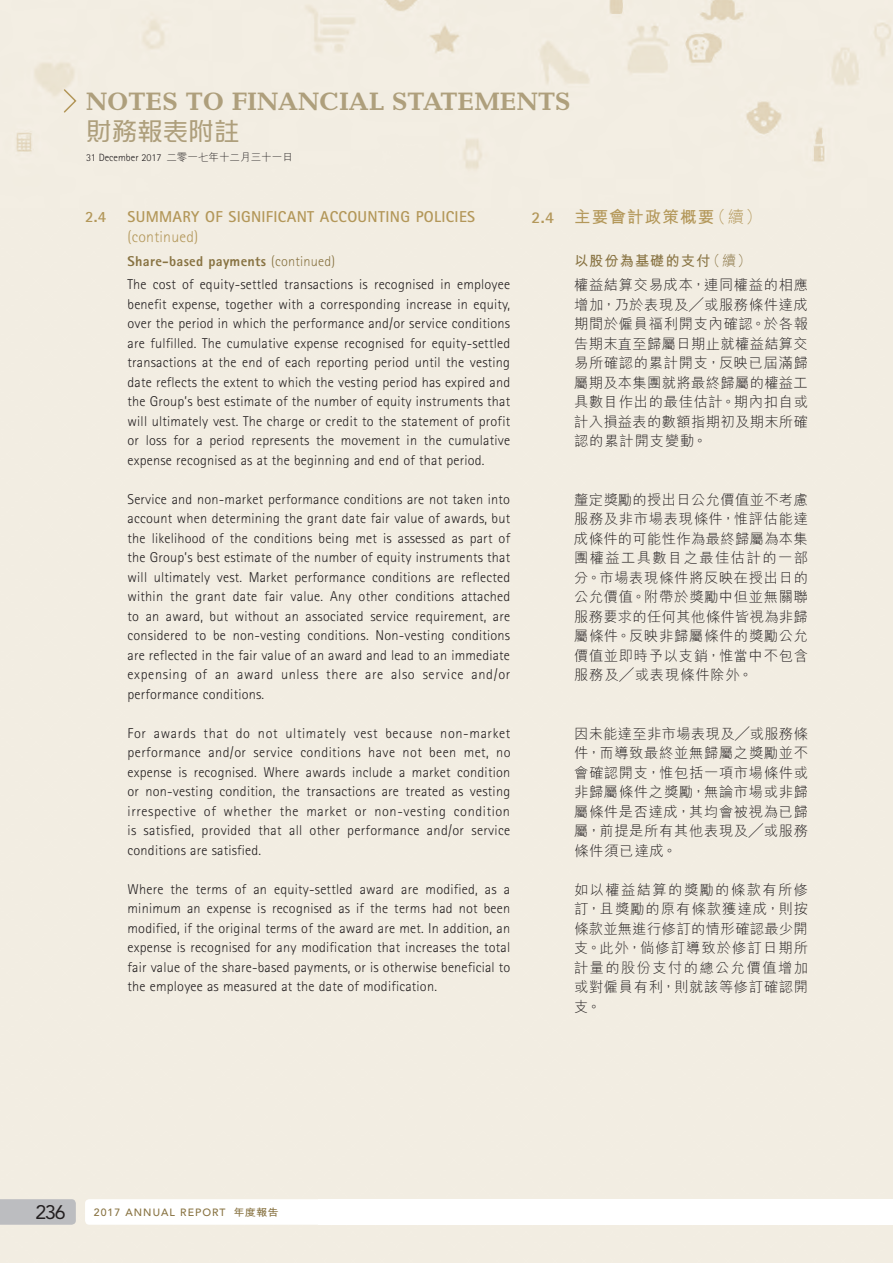
<style>
.page{position:relative;width:893px;height:1263px;background:#fff}
.page>*{position:absolute;margin:0;border:0;box-sizing:border-box;transform-origin:0 0}
.t1{font:700 25.5px "Candida Std";color:#ae9f7c}
.t2{font:500 25.5px "MJ Ngai HK";letter-spacing:.005em;color:#ae9f7c}
.t3{font:19.5px "Avenir LT Std";color:#231f20}
.C_Heading_1{font:700 16.5px "M Hei HK";letter-spacing:.07em;color:#b39759}
.Heading_1{font:700 15.75px/19.5px "Rotis Sans Serif Std";letter-spacing:.02em;color:#b39759}
.Body_Text{font:300 14.25px/19.5px "Rotis Sans Serif Std";letter-spacing:.015em;color:#231f20;text-align:justify}
.C_Body_Text{font:300 14.25px/19.5px "M Hei HK";letter-spacing:.05em;color:#231f20;text-align:justify}
.Heading_2{font:800 14.25px "Rotis Sans Serif Std";letter-spacing:.02em;color:#887342}
.C_Heading_2{font:700 14.25px "M Hei HK";letter-spacing:.07em;color:#887342}
.t4{font:300 10.5px "Rotis Sans Serif Std";letter-spacing:.005em;color:#231f20}
.t5{font:500 10.5px "Avenir LT Std";letter-spacing:.1em;color:#887342}
.s1{font-family:"M Hei HK"}
.s2{font-weight:300}
.s3{font-family:"Rotis Sans Serif Std"}
.s4{font-family:"M Hei HK";font-weight:700;font-size:10.2px}
</style>
<div class="page">
<svg style="left:0;top:1199px;width:76px;height:26px;background:#bdbec0"></svg>
<svg style="left:62px;top:88px;width:16px;height:26px"></svg>
<h1 class="t1" style="left:86px;top:86px;width:486px">NOTES TO FINANCIAL STATEMENTS</h1>
<h1 class="t2" style="left:86px;top:119px;width:155px">財務報表附註</h1>
<p class="t4" style="left:86px;top:152px;width:208px">31 December 2017 <span class="s1">二零一七年十二月三十一日</span></p>
<p class="Heading_1" style="left:85px;top:207px;width:23px">2.4</p>
<p class="Heading_1" style="left:128px;top:207px;width:349px">SUMMARY OF SIGNIFICANT ACCOUNTING POLICIES <span class="s2">(continued)</span></p>
<p class="Heading_2" style="left:128px;top:252px;width:209px">Share-based payments <span class="s2">(continued)</span></p>
<p class="Body_Text" style="left:128px;top:275px;width:384px">The cost of equity-settled transactions is recognised in employee benefit expense, together with a corresponding increase in equity, over the period in which the performance and/or service conditions are fulfilled. The cumulative expense recognised for equity-settled transactions at the end of each reporting period until the vesting date reflects the extent to which the vesting period has expired and the Group’s best estimate of the number of equity instruments that will ultimately vest. The charge or credit to the statement of profit or loss for a period represents the movement in the cumulative expense recognised as at the beginning and end of that period.</p>
<p class="Body_Text" style="left:128px;top:489px;width:384px">Service and non-market performance conditions are not taken into account when determining the grant date fair value of awards, but the likelihood of the conditions being met is assessed as part of the Group’s best estimate of the number of equity instruments that will ultimately vest. Market performance conditions are reflected within the grant date fair value. Any other conditions attached to an award, but without an associated service requirement, are considered to be non-vesting conditions. Non-vesting conditions are reflected in the fair value of an award and lead to an immediate expensing of an award unless there are also service and/or performance conditions.</p>
<p class="Body_Text" style="left:128px;top:723px;width:385px">For awards that do not ultimately vest because non-market performance and/or service conditions have not been met, no expense is recognised. Where awards include a market condition or non-vesting condition, the transactions are treated as vesting irrespective of whether the market or non-vesting condition is satisfied, provided that all other performance and/or service conditions are satisfied.</p>
<p class="Body_Text" style="left:128px;top:879px;width:384px">Where the terms of an equity-settled award are modified, as a minimum an expense is recognised as if the terms had not been modified, if the original terms of the award are met. In addition, an expense is recognised for any modification that increases the total fair value of the share-based payments, or is otherwise beneficial to the employee as measured at the date of modification.</p>
<p class="C_Heading_1" style="left:531px;top:205px;width:232px"><span class="s3">2.4</span> 主要會計政策概要<span class="s2">（續）</span></p>
<p class="C_Heading_2" style="left:574px;top:251px;width:179px">以股份為基礎的支付<span class="s2">（續）</span></p>
<p class="C_Body_Text" style="left:574px;top:275px;width:235px">權益結算交易成本，連同權益的相應增加，乃於表現及╱或服務條件達成期間於僱員福利開支內確認。於各報告期末直至歸屬日期止就權益結算交易所確認的累計開支，反映已屆滿歸屬期及本集團就將最終歸屬的權益工具數目作出的最佳估計。期內扣自或計入損益表的數額指期初及期末所確認的累計開支變動。</p>
<p class="C_Body_Text" style="left:574px;top:489px;width:235px">釐定獎勵的授出日公允價值並不考慮服務及非市場表現條件，惟評估能達成條件的可能性作為最終歸屬為本集團權益工具數目之最佳估計的一部分。市場表現條件將反映在授出日的公允價值。附帶於獎勵中但並無關聯服務要求的任何其他條件皆視為非歸屬條件。反映非歸屬條件的獎勵公允價值並即時予以支銷，惟當中不包含服務及╱或表現條件除外。</p>
<p class="C_Body_Text" style="left:574px;top:723px;width:235px">因未能達至非市場表現及╱或服務條件，而導致最終並無歸屬之獎勵並不會確認開支，惟包括一項市場條件或非歸屬條件之獎勵，無論市場或非歸屬條件是否達成，其均會被視為已歸屬，前提是所有其他表現及╱或服務條件須已達成。</p>
<p class="C_Body_Text" style="left:574px;top:879px;width:235px">如以權益結算的獎勵的條款有所修訂，且獎勵的原有條款獲達成，則按條款並無進行修訂的情形確認最少開支。此外，倘修訂導致於修訂日期所計量的股份支付的總公允價值增加或對僱員有利，則就該等修訂確認開支。</p>
<h2 class="t3" style="left:35px;top:1201px;width:32px">236</h2>
<p class="t5" style="left:94px;top:1206px;width:186px">2017 ANNUAL REPORT <span class="s4">年度報告</span></p>
</div>
